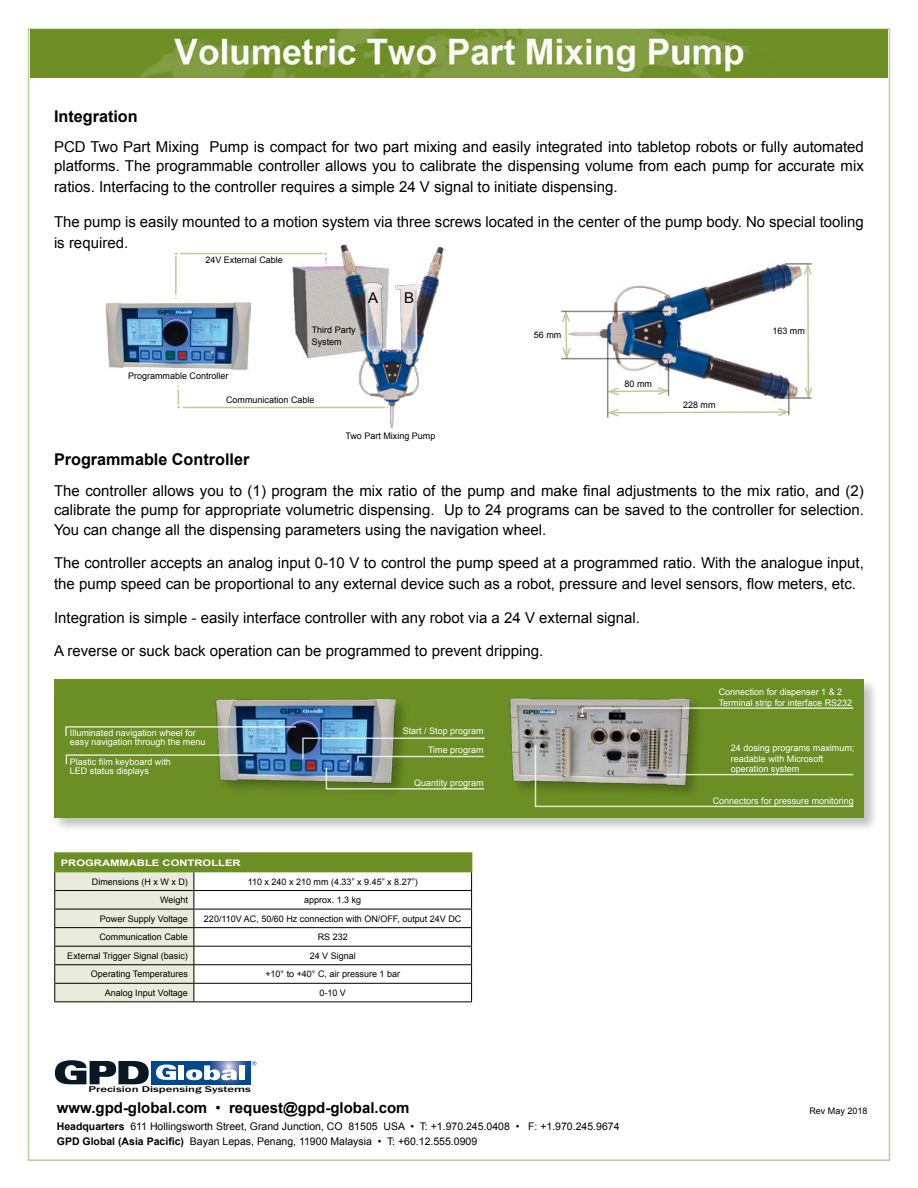
<style>
.page{position:relative;width:918px;height:1188px;background:#fff}
.page>*{position:absolute;margin:0;border:0;box-sizing:border-box;transform-origin:0 0}
.en_H3{font:700 16.2px "Arial";color:#000}
.en_Normal_Full_Align{font:15px/19.5px "Arial";color:#000}
.t1{font:700 15px "Arial";color:#000}
.en_Normal{font:15px "Arial";color:#000}
.t2{font:10.5px "Arial";color:#000}
.en_Call_out{font:9px/9px "Arial";color:#fff}
.en_Table_Align_Cente{font:9px "Arial";color:#000}
.en_Table_Align_Right{font:9px "Arial";color:#000}
.en_Call_out-2{font:9px/12px "Arial";color:#000}
.en_Table_Header_Alig{font:700 9px "Arial";color:#fff;scale:1.25 1}
.t3{font:500 8.7px "Franklin Gothic";color:#000;scale:1.46 1}
.s1{font-weight:700}
.s2{font-weight:400}
</style>
<div class="page">
<svg style="left:152px;top:1061px;width:99px;height:23px"></svg>
<svg style="left:156px;top:1065px;width:20px;height:15px"></svg>
<div style="left:178px;top:1065px;width:6px;height:15px;background:#fff"></div>
<svg style="left:186px;top:1065px;width:51px;height:15px"></svg>
<div style="left:239px;top:1065px;width:6px;height:15px;background:#fff"></div>
<svg style="left:55px;top:1060px;width:94px;height:24px"></svg>
<svg style="left:252px;top:1061px;width:4px;height:4px"></svg>
<img style="left:30px;top:30px;width:858px;height:48px">
<div style="left:55px;top:853px;width:417px;height:19px;background:#6b8f24"></div>
<hr style="left:54px;top:852px;width:140px;height:2px;background:#6b8f24">
<hr style="left:194px;top:852px;width:278px;height:2px;background:#6b8f24">
<hr style="left:194px;top:890px;width:278px;height:1px;background:#000">
<hr style="left:194px;top:909px;width:278px;height:1px;background:#000">
<hr style="left:194px;top:927px;width:278px;height:1px;background:#000">
<hr style="left:194px;top:946px;width:278px;height:1px;background:#000">
<hr style="left:194px;top:964px;width:278px;height:1px;background:#000">
<hr style="left:194px;top:983px;width:278px;height:1px;background:#000">
<svg style="left:54px;top:854px;width:141px;height:147px;background:#cdd3b7"></svg>
<svg style="left:471px;top:872px;width:1px;height:129px"></svg>
<hr style="left:54px;top:1001px;width:140px;height:1px;background:#000">
<hr style="left:194px;top:1001px;width:278px;height:1px;background:#000">
<img style="left:106px;top:302px;width:145px;height:69px">
<img style="left:294px;top:266px;width:47px;height:93px">
<img style="left:341px;top:244px;width:103px;height:184px">
<svg style="left:175px;top:252px;width:152px;height:48px"></svg>
<svg style="left:177px;top:384px;width:213px;height:25px"></svg>
<img style="left:572px;top:264px;width:230px;height:137px">
<svg style="left:561px;top:310px;width:11px;height:50px"></svg>
<svg style="left:608px;top:407px;width:182px;height:11px"></svg>
<svg style="left:608px;top:386px;width:62px;height:11px"></svg>
<svg style="left:804px;top:265px;width:9px;height:132px"></svg>
<hr style="left:785px;top:263px;width:27px;height:2px;background:#000">
<hr style="left:782px;top:397px;width:30px;height:2px;background:#000">
<hr style="left:561px;top:358px;width:106px;height:1px;background:#000">
<hr style="left:561px;top:311px;width:107px;height:1px;background:#000">
<hr style="left:607px;top:340px;width:1px;height:78px;background:#000">
<hr style="left:668px;top:359px;width:1px;height:37px;background:#000">
<hr style="left:788px;top:383px;width:2px;height:32px;background:#000">
<div style="left:52px;top:677px;width:827px;height:156px;background:#000;opacity:.25"></div>
<div style="left:54px;top:679px;width:810px;height:139px;background:#6b8f24"></div>
<div style="left:215px;top:697px;width:195px;height:101px;background:#000;opacity:.26"></div>
<img style="left:215px;top:697px;width:180px;height:28px">
<img style="left:65px;top:725px;width:420px;height:65px">
<div style="left:508px;top:697px;width:196px;height:103px;background:#000;opacity:.26"></div>
<img style="left:509px;top:698px;width:182px;height:87px">
<svg style="left:581px;top:707px;width:273px;height:8px"></svg>
<svg style="left:534px;top:743px;width:320px;height:65px"></svg>
<hr style="left:664px;top:774px;width:189px;height:1px;background:#fff">
<p class="en_H3" style="left:54px;top:105px;width:85px">Integration</p>
<p class="en_Normal_Full_Align" style="left:54px;top:137px;width:811px">PCD Two Part Mixing Pump is compact for two part mixing and easily integrated into tabletop robots or fully automated platforms. The programmable controller allows you to calibrate the dispensing volume from each pump for accurate mix</p>
<p class="en_Normal_Full_Align" style="left:54px;top:178px;width:565px">ratios. Interfacing to the controller requires a simple 24 V signal to initiate dispensing.</p>
<p class="en_Normal_Full_Align" style="left:54px;top:211px;width:811px;line-height:21px">The pump is easily mounted to a motion system via three screws located in the center of the pump body. No special tooling is required.</p>
<p class="en_Call_out-2" style="left:205px;top:254px;width:79px">24V External Cable</p>
<p class="en_Call_out-2" style="left:128px;top:370px;width:102px">Programmable Controller</p>
<p class="en_Call_out-2" style="left:312px;top:324px;width:46px">Third Party<br>System</p>
<p class="en_Call_out-2" style="left:226px;top:394px;width:90px">Communication Cable</p>
<p class="en_Normal" style="left:368px;top:288px;width:12px">A</p>
<p class="en_Normal" style="left:404px;top:288px;width:12px">B</p>
<p class="en_Call_out-2" style="left:345px;top:429px;width:92px">Two Part Mixing Pump</p>
<p class="en_Call_out-2" style="left:534px;top:329px;width:29px">56 mm</p>
<p class="en_Call_out-2" style="left:625px;top:378px;width:29px">80 mm</p>
<p class="en_Call_out-2" style="left:683px;top:399px;width:34px">228 mm</p>
<p class="en_Call_out-2" style="left:772px;top:325px;width:34px">163 mm</p>
<p class="en_H3" style="left:54px;top:449px;width:197px">Programmable Controller</p>
<p class="en_Normal_Full_Align" style="left:54px;top:481px;width:811px;text-align:justify">The controller allows you to (1) program the mix ratio of the pump and make final adjustments to the mix ratio, and (2) calibrate the pump for appropriate volumetric dispensing. Up to 24 programs can be saved to the controller for selection.<br>You can change all the dispensing parameters using the navigation wheel.</p>
<p class="en_Normal_Full_Align" style="left:54px;top:552px;width:811px;line-height:21px">The controller accepts an analog input 0-10 V to control the pump speed at a programmed ratio. With the analogue input, the pump speed can be proportional to any external device such as a robot, pressure and level sensors, flow meters, etc.</p>
<p class="en_Normal_Full_Align" style="left:54px;top:608px;width:588px">Integration is simple - easily interface controller with any robot via a 24 V external signal.</p>
<p class="en_Normal_Full_Align" style="left:54px;top:641px;width:491px">A reverse or suck back operation can be programmed to prevent dripping.</p>
<p class="en_Call_out" style="left:70px;top:729px;width:137px">Illuminated navigation wheel for easy navigation through the menu</p>
<p class="en_Call_out" style="left:70px;top:757px;width:103px">Plastic film keyboard with<br>LED status displays</p>
<p class="en_Call_out" style="left:403px;top:727px;width:83px">Start / Stop program</p>
<p class="en_Call_out" style="left:428px;top:745px;width:57px">Time program</p>
<p class="en_Call_out" style="left:414px;top:778px;width:71px">Quantity program</p>
<p class="en_Table_Header_Alig" style="left:61px;top:856px;width:145px">PROGRAMMABLE CONTROLLER</p>
<p class="en_Table_Align_Right" style="left:92px;top:875px;width:98px">Dimensions (H x W x D)</p>
<p class="en_Table_Align_Cente" style="left:248px;top:875px;width:171px">110 x 240 x 210 mm (4.33” x 9.45” x 8.27”)</p>
<p class="en_Table_Align_Right" style="left:160px;top:894px;width:29px">Weight</p>
<p class="en_Table_Align_Cente" style="left:304px;top:894px;width:59px">approx. 1.3 kg</p>
<p class="en_Table_Align_Right" style="left:100px;top:913px;width:90px">Power Supply Voltage</p>
<p class="en_Table_Align_Cente" style="left:204px;top:913px;width:259px">220/110V AC, 50/60 Hz connection with ON/OFF, output 24V DC</p>
<p class="en_Table_Align_Right" style="left:99px;top:931px;width:90px">Communication Cable</p>
<p class="en_Table_Align_Cente" style="left:318px;top:931px;width:32px">RS 232</p>
<p class="en_Table_Align_Right" style="left:67px;top:950px;width:122px">External Trigger Signal (basic)</p>
<p class="en_Table_Align_Cente" style="left:310px;top:950px;width:48px">24 V Signal</p>
<p class="en_Table_Align_Right" style="left:91px;top:968px;width:98px">Operating Temperatures</p>
<p class="en_Table_Align_Cente" style="left:265px;top:968px;width:136px">+10° to +40° C, air pressure 1 bar</p>
<p class="en_Table_Align_Right" style="left:105px;top:987px;width:85px">Analog Input Voltage</p>
<p class="en_Table_Align_Cente" style="left:319px;top:987px;width:28px">0-10 V</p>
<p class="t3" style="left:89px;top:1084px;width:113px">Precision Dispensing Systems</p>
<p class="t2" style="left:57px;top:1119px;width:564px"><span class="s1">Headquarters</span> 611 Hollingsworth Street, Grand Junction, CO 81505 USA • T: +1.970.245.0408 • F: +1.970.245.9674</p>
<p class="t1" style="left:57px;top:1097px;width:354px">www.gpd-global.com <span class="s2">•</span> request@gpd-global.com</p>
<p class="t2" style="left:57px;top:1134px;width:422px"><span class="s1">GPD Global (Asia Pacific)</span> Bayan Lepas, Penang, 11900 Malaysia • T: +60.12.555.0909</p>
<p class="en_Call_out" style="left:719px;top:687px;width:125px">Connection for dispenser 1 &amp; 2</p>
<p class="en_Call_out" style="left:719px;top:698px;width:135px">Terminal strip for interface RS232</p>
<p class="en_Call_out" style="left:731px;top:744px;width:125px">24 dosing programs maximum;</p>
<p class="en_Call_out" style="left:731px;top:754px;width:94px">readable with Microsoft</p>
<p class="en_Call_out" style="left:731px;top:765px;width:70px">operation system</p>
<p class="en_Call_out" style="left:713px;top:796px;width:143px">Connectors for pressure monitoring</p>
<p class="en_Table_Align_Cente" style="left:809px;top:1105px;width:60px">Rev May 2018</p>
</div>
